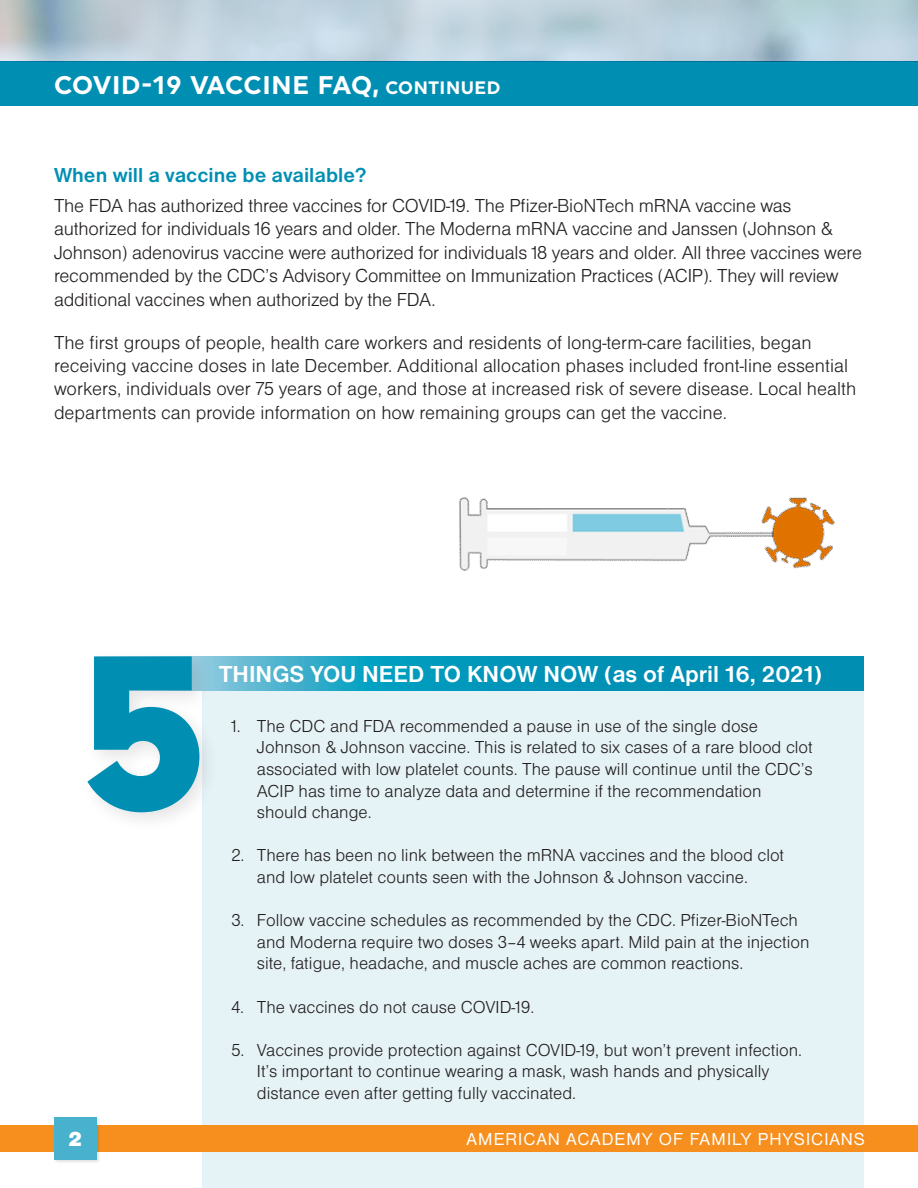
<style>
.page{position:relative;width:918px;height:1188px;background:#fff}
.page>*{position:absolute;margin:0;border:0;box-sizing:border-box;transform-origin:0 0}
.t1{font:900 219.6px "Uniform";color:#008fb3}
.t2{font:700 25.5px "Uniform";color:#fff}
.t3{font:700 24px "Nimbus San D";color:#fff}
.t4{font:700 21px "Nimbus San D";color:#008fb3}
.t5{font:21px "Nimbus San D Blac";color:#fff}
.t6{font:19.5px/23.4px "Nimbus San D Ligh";letter-spacing:-.01em;color:#231f20}
.t7{font:18px/21.6px "Nimbus San D Ligh";color:#231f20}
.t8{font:18px "Nimbus San D";letter-spacing:.06em;color:#fff}
.s1{font-size:18px}
</style>
<div class="page">
<img style="left:0;top:0;width:918px;height:62px">
<div style="left:0;top:62px;width:918px;height:44px;background:#008fb3"></div>
<div style="left:202px;top:656px;width:662px;height:532px;background:#e5f2f6"></div>
<svg style="left:221px;top:656px;width:643px;height:34px;background:#0f99bb"></svg>
<div style="left:80px;top:647px;width:141px;height:187px;background:#231f20;opacity:.12"></div>
<div style="left:0;top:1125px;width:918px;height:27px;background:#f68f1e"></div>
<div style="left:53px;top:1116px;width:49px;height:49px;background:#231f20;opacity:.15"></div>
<div style="left:54px;top:1117px;width:42px;height:43px;background:#48b1cd"></div>
<img style="left:459px;top:497px;width:376px;height:74px">
<p class="t2" style="left:54px;top:70px;width:448px">COVID-19 VACCINE FAQ, <span class="s1">CONTINUED</span></p>
<p class="t4" style="left:54px;top:163px;width:314px">When will a vaccine be available?</p>
<p class="t6" style="left:54px;top:194px;width:809px">The FDA has authorized three vaccines for COVID-19. The Pfizer-BioNTech mRNA vaccine was authorized for individuals 16 years and older. The Moderna mRNA vaccine and Janssen (Johnson &amp; Johnson) adenovirus vaccine were authorized for individuals 18 years and older. All three vaccines were recommended by the CDC’s Advisory Committee on Immunization Practices (ACIP). They will review additional vaccines when authorized by the FDA.</p>
<p class="t6" style="left:54px;top:330px;width:804px">The first groups of people, health care workers and residents of long-term-care facilities, began receiving vaccine doses in late December. Additional allocation phases included front-line essential workers, individuals over 75 years of age, and those at increased risk of severe disease. Local health departments can provide information on how remaining groups can get the vaccine.</p>
<p class="t1" style="left:78px;top:602px;width:133px">5</p>
<p class="t3" style="left:219px;top:661px;width:605px">THINGS YOU NEED TO KNOW NOW (as of April 16, 2021)</p>
<p class="t7" style="left:257px;top:715px;width:557px;text-indent:-26px">1. The CDC and FDA recommended a pause in use of the single dose Johnson &amp; Johnson vaccine. This is related to six cases of a rare blood clot associated with low platelet counts. The pause will continue until the CDC’s ACIP has time to analyze data and determine if the recommendation should change.</p>
<p class="t7" style="left:231px;top:844px;width:554px;text-align:center">2. There has been no link between the mRNA vaccines and the blood clot and low platelet counts seen with the Johnson &amp; Johnson vaccine.</p>
<p class="t7" style="left:257px;top:909px;width:554px;text-indent:-26px">3. Follow vaccine schedules as recommended by the CDC. Pfizer-BioNTech and Moderna require two doses 3–4 weeks apart. Mild pain at the injection site, fatigue, headache, and muscle aches are common reactions.</p>
<p class="t7" style="left:231px;top:996px;width:304px">4. The vaccines do not cause COVID-19.</p>
<p class="t7" style="left:257px;top:1039px;width:547px;text-indent:-26px">5. Vaccines provide protection against COVID-19, but won’t prevent infection.<br>It’s important to continue wearing a mask, wash hands and physically distance even after getting fully vaccinated.</p>
<p class="t5" style="left:69px;top:1127px;width:15px">2</p>
<p class="t8" style="left:467px;top:1129px;width:400px">AMERICAN ACADEMY OF FAMILY PHYSICIANS</p>
</div>
